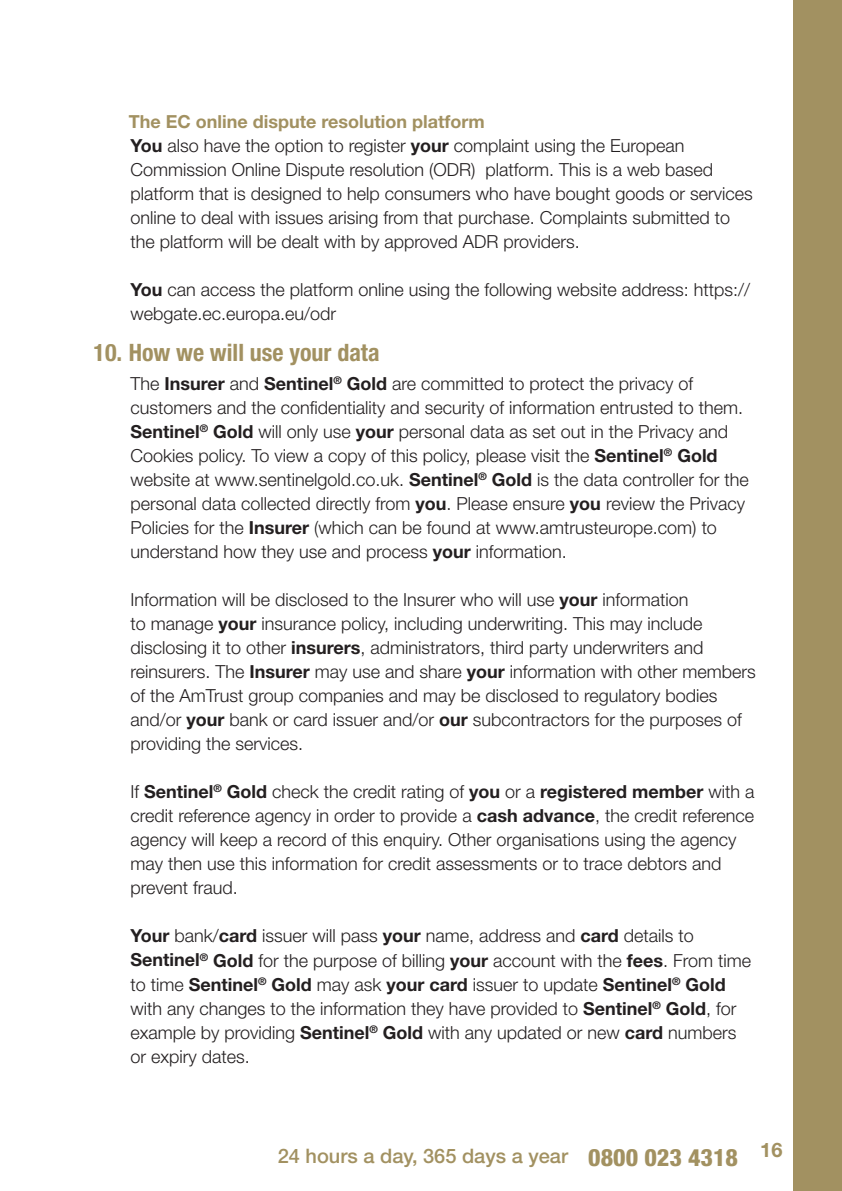
<style>
.page{position:relative;width:842px;height:1191px;background:#fff}
.page>*{position:absolute;margin:0;border:0;box-sizing:border-box;transform-origin:0 0}
.t1{font:700 condensed 24px "Helvetica Neue";color:#a29161}
.t2{font:500 20px "Helvetica Neue";color:#a29161}
.t3{font:300 18px/24px "Helvetica Neue";color:#231f20}
.s1{font-weight:700;color:#a29161}
.s2{font-weight:700}
.s3{font-weight:800;font-stretch:condensed;font-size:24px}
</style>
<div class="page">
<div style="left:794px;top:0;width:48px;height:1191px;background:#a29161"></div>
<p class="t3" style="left:129px;top:109px;width:626px"><span class="s1">The EC online dispute resolution platform<br></span><span class="s2">You</span> also have the option to register <span class="s2">your</span> complaint using the European Commission Online Dispute resolution (ODR) platform. This is a web based platform that is designed to help consumers who have bought goods or services online to deal with issues arising from that purchase. Complaints submitted to the platform will be dealt with by approved ADR providers.</p>
<p class="t3" style="left:130px;top:277px;width:621px"><span class="s2">You</span> can access the platform online using the following website address: https:// webgate.ec.europa.eu/odr</p>
<h1 class="t1" style="left:94px;top:337px;width:288px">10. How we will use your data</h1>
<p class="t3" style="left:130px;top:371px;width:620px">The <span class="s2">Insurer</span> and <span class="s2">Sentinel</span><sup>®</sup> <span class="s2">Gold</span> are committed to protect the privacy of customers and the confidentiality and security of information entrusted to them.<br><span class="s2">Sentinel</span><sup>®</sup> <span class="s2">Gold</span> will only use <span class="s2">your</span> personal data as set out in the Privacy and Cookies policy. To view a copy of this policy, please visit the <span class="s2">Sentinel</span><sup>®</sup> <span class="s2">Gold </span>website at www.sentinelgold.co.uk. <span class="s2">Sentinel</span><sup>®</sup> <span class="s2">Gold</span> is the data controller for the personal data collected directly from <span class="s2">you</span>. Please ensure <span class="s2">you</span> review the Privacy Policies for the <span class="s2">Insurer</span> (which can be found at www.amtrusteurope.com) to understand how they use and process <span class="s2">your</span> information.</p>
<p class="t3" style="left:130px;top:587px;width:627px">Information will be disclosed to the Insurer who will use <span class="s2">your</span> information<br>to manage <span class="s2">your</span> insurance policy, including underwriting. This may include disclosing it to other <span class="s2">insurers</span>, administrators, third party underwriters and reinsurers. The <span class="s2">Insurer</span> may use and share <span class="s2">your</span> information with other members of the AmTrust group companies and may be disclosed to regulatory bodies and/or <span class="s2">your</span> bank or card issuer and/or <span class="s2">our</span> subcontractors for the purposes of providing the services.</p>
<p class="t3" style="left:130px;top:779px;width:626px">If <span class="s2">Sentinel</span><sup>®</sup> <span class="s2">Gold</span> check the credit rating of <span class="s2">you</span> or a <span class="s2">registered member</span> with a credit reference agency in order to provide a <span class="s2">cash advance</span>, the credit reference agency will keep a record of this enquiry. Other organisations using the agency may then use this information for credit assessments or to trace debtors and prevent fraud.</p>
<p class="t3" style="left:130px;top:923px;width:622px"><span class="s2">Your</span> bank/<span class="s2">card</span> issuer will pass <span class="s2">your</span> name, address and <span class="s2">card</span> details to <span class="s2">Sentinel</span><sup>®</sup> <span class="s2">Gold</span> for the purpose of billing <span class="s2">your</span> account with the <span class="s2">fees</span>. From time to time <span class="s2">Sentinel</span><sup>®</sup> <span class="s2">Gold</span> may ask <span class="s2">your card</span> issuer to update <span class="s2">Sentinel</span><sup>®</sup> <span class="s2">Gold </span>with any changes to the information they have provided to <span class="s2">Sentinel</span><sup>®</sup> <span class="s2">Gold</span>, for example by providing <span class="s2">Sentinel</span><sup>®</sup> <span class="s2">Gold</span> with any updated or new <span class="s2">card</span> numbers or expiry dates.</p>
<p class="t2" style="left:278px;top:1143px;width:506px">24 hours a day, 365 days a year <span class="s3">0800 023 4318</span> <sup>16</sup></p>
</div>
